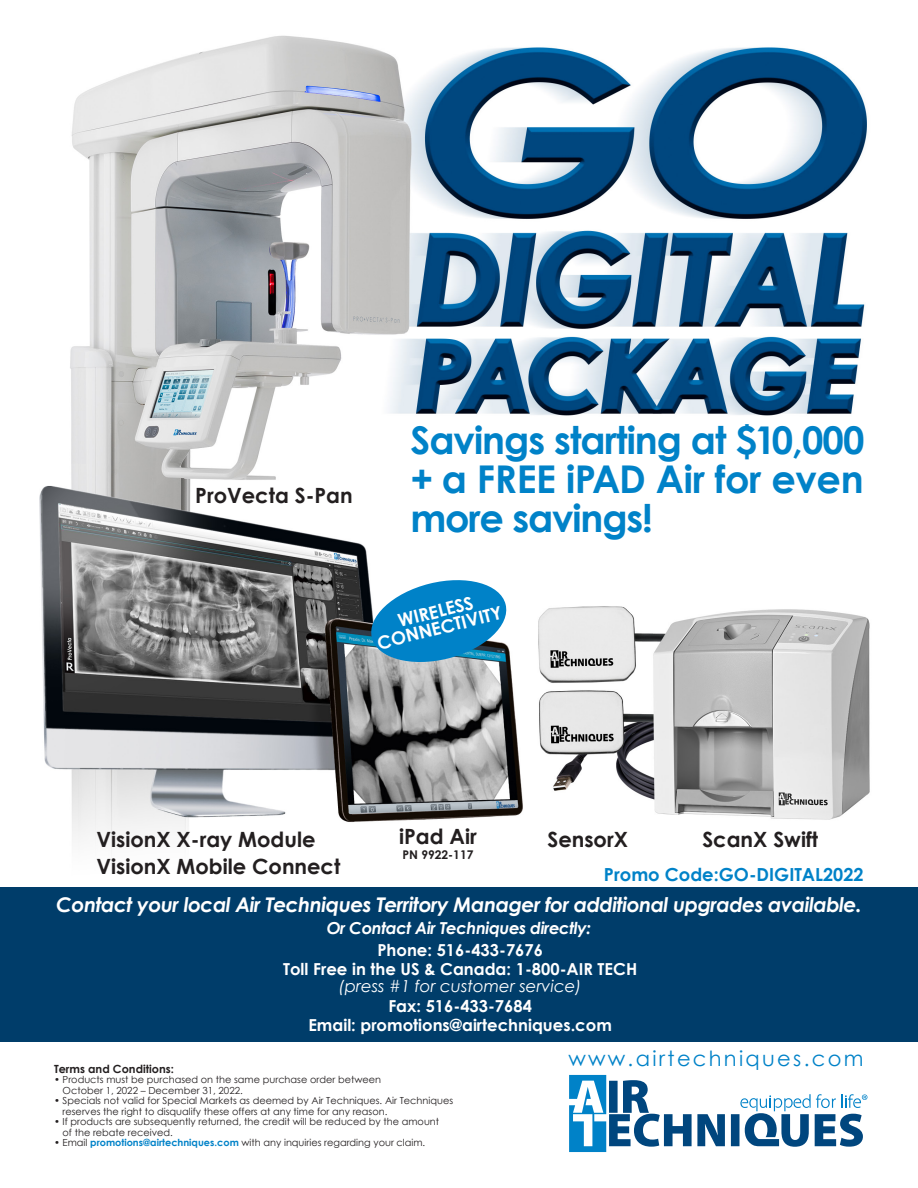
<style>
.page{position:relative;width:918px;height:1188px;background:#fff}
.page>*{position:absolute;margin:0;border:0;box-sizing:border-box;transform-origin:0 0}
.t1{font:700 38.25px/39px "Century Gothic";letter-spacing:-.025em;color:#0082c8;text-align:justify}
.t2{font:700 21px "Century Gothic";color:#231f20}
.t3{font:21px "Century Gothic";letter-spacing:.11em;color:#0082c8}
.t4{font:italic 700 20.25px "Century Gothic";letter-spacing:-.025em;color:#fff}
.t5{font:700 18px "Century Gothic";color:#0082c8}
.t6{font:700 18px "Century Gothic";color:#fff}
.t7{font:700 16.5px "Century Gothic";color:#fff}
.t8{font:italic 700 16.5px "Century Gothic";letter-spacing:-.025em;color:#fff}
.t9{font:italic 16.5px "Century Gothic";color:#fff}
.t10{font:700 12px "Century Gothic";color:#231f20}
.t11{font:700 11.25px "Century Gothic";color:#231f20}
.t12{font:9.75px/10.5px "Century Gothic";color:#231f20}
.s1{font-weight:700;color:#0082c8}
</style>
<div class="page">
<img style="left:28px;top:35px;width:856px;height:853px">
<div style="left:0;top:888px;width:918px;height:154px;background:#003d6a"></div>
<svg style="left:569px;top:1075px;width:298px;height:77px"></svg>
<svg style="left:367px;top:574px;width:144px;height:94px"></svg>
<p class="t2" style="left:195px;top:480px;width:159px">ProVecta S-Pan</p>
<p class="t1" style="left:410px;top:419px;width:456px">Savings starting at $10,000 + a FREE iPAD Air for even more savings!</p>
<p class="t6" style="left:395px;top:608px;width:79px;rotate:-14deg">WIRELESS</p>
<p class="t6" style="left:374px;top:630px;width:130px;rotate:-14deg">CONNECTIVITY</p>
<p class="t2" style="left:399px;top:821px;width:79px">iPad Air</p>
<p class="t10" style="left:402px;top:846px;width:73px">PN 9922-117</p>
<p class="t2" style="left:547px;top:823px;width:82px">SensorX</p>
<p class="t2" style="left:702px;top:823px;width:117px">ScanX Swift</p>
<p class="t5" style="left:604px;top:860px;width:261px">Promo Code:GO-DIGITAL2022</p>
<p class="t4" style="left:56px;top:889px;width:807px">Contact your local Air Techniques Territory Manager for additional upgrades available.</p>
<p class="t8" style="left:327px;top:916px;width:266px">Or Contact Air Techniques directly:</p>
<p class="t2" style="left:96px;top:823px;width:221px">VisionX X-ray Module</p>
<p class="t2" style="left:96px;top:850px;width:246px">VisionX Mobile Connect</p>
<p class="t7" style="left:377px;top:937px;width:167px">Phone: 516-433-7676</p>
<p class="t7" style="left:283px;top:957px;width:356px">Toll Free in the US &amp; Canada: 1-800-AIR TECH</p>
<p class="t9" style="left:339px;top:974px;width:244px">(press #1 for customer service)</p>
<p class="t7" style="left:388px;top:993px;width:145px">Fax: 516-433-7684</p>
<p class="t7" style="left:308px;top:1013px;width:305px">Email: promotions@airtechniques.com</p>
<p class="t11" style="left:54px;top:1060px;width:121px">Terms and Conditions:</p>
<p class="t12" style="left:63px;top:1074px;width:320px;text-indent:-9px">• Products must be purchased on the same purchase order between<br>October 1, 2022 – December 31, 2022.</p>
<p class="t12" style="left:63px;top:1095px;width:392px;text-indent:-9px">• Specials not valid for Special Markets as deemed by Air Techniques. Air Techniques reserves the right to disqualify these offers at any time for any reason.</p>
<p class="t12" style="left:63px;top:1116px;width:378px;text-indent:-9px">• If products are subsequently returned, the credit will be reduced by the amount of the rebate received.</p>
<p class="t12" style="left:54px;top:1137px;width:373px">• Email <span class="s1">promotions@airtechniques.com</span> with any inquiries regarding your claim.</p>
<p class="t3" style="left:568px;top:1044px;width:297px">www.airtechniques.com</p>
</div>
